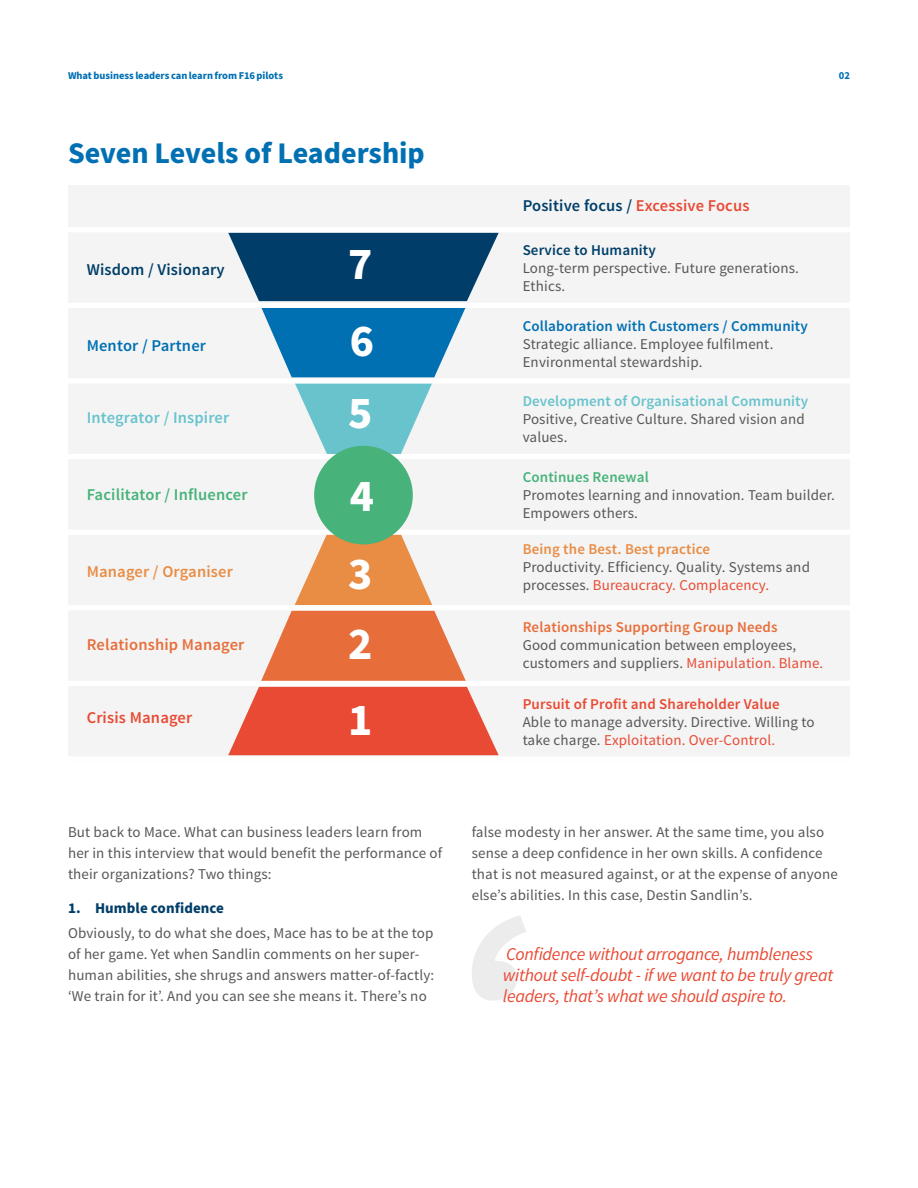
<style>
.page{position:relative;width:918px;height:1188px;background:#fff}
.page>*{position:absolute;margin:0;border:0;box-sizing:border-box;transform-origin:0 0}
.t1{font:700 45.6px/77.2px "Source Sans Pro";color:#fff}
.t2{font:700 30px "Source Sans Pro";color:#0070b3}
.t3{font:italic 18px/21px "Source Sans Pro";letter-spacing:-.02em;color:#e94a34}
.t4{font:600 16.5px "Source Sans Pro";letter-spacing:.01em;color:#003e69}
.t5{font:600 16.5px "Source Sans Pro";letter-spacing:.01em;color:#47b27a}
.t6{font:600 16.5px "Source Sans Pro";letter-spacing:.01em;color:#68c3cd}
.t7{font:600 16.5px "Source Sans Pro";letter-spacing:.01em;color:#e76e3b}
.t8{font:600 16.5px "Source Sans Pro";letter-spacing:.01em;color:#e98c44}
.t9{font:600 16.5px "Source Sans Pro";letter-spacing:.01em;color:#0070b3}
.t10{font:600 16.5px "Source Sans Pro";letter-spacing:.01em;color:#e94a34}
.t11{font:15px/21px "Source Sans Pro";letter-spacing:.01em;color:#575756}
.t12{font:600 15px "Source Sans Pro";letter-spacing:.01em;color:#0070b3}
.t13{font:600 15px "Source Sans Pro";letter-spacing:.01em;color:#68c3cd}
.t14{font:600 15px "Source Sans Pro";letter-spacing:.01em;color:#e94a34}
.t15{font:600 15px "Source Sans Pro";letter-spacing:.01em;color:#e76e3b}
.t16{font:600 15px "Source Sans Pro";letter-spacing:.01em;color:#e98c44}
.t17{font:700 15px "Source Sans Pro";letter-spacing:.005em;color:#003e69}
.t18{font:600 15px "Source Sans Pro";letter-spacing:.01em;color:#003e69}
.t19{font:600 15px "Source Sans Pro";letter-spacing:.01em;color:#47b27a}
.t20{font:700 10.5px "Source Sans Pro";letter-spacing:-.005em;color:#0070b3}
.s1{color:#e94a34}
</style>
<div class="page">
<div style="left:68px;top:185px;width:782px;height:577px;background:#f4f4f4"></div>
<svg style="left:228px;top:233px;width:271px;height:68px;background:#1c5379"></svg>
<svg style="left:261px;top:308px;width:205px;height:69px;background:#2584bd"></svg>
<svg style="left:228px;top:687px;width:271px;height:68px;background:#ea5e4a"></svg>
<svg style="left:261px;top:611px;width:205px;height:70px;background:#e98257"></svg>
<svg style="left:295px;top:384px;width:137px;height:221px"></svg>
<div style="left:0;top:303px;width:878px;height:5px;background:#fff"></div>
<div style="left:0;top:227px;width:878px;height:5px;background:#fff"></div>
<div style="left:0;top:756px;width:878px;height:6px;background:#fff"></div>
<div style="left:34px;top:378px;width:837px;height:6px;background:#fff"></div>
<div style="left:34px;top:454px;width:837px;height:5px;background:#fff"></div>
<div style="left:28px;top:530px;width:837px;height:5px;background:#fff"></div>
<div style="left:34px;top:605px;width:837px;height:5px;background:#fff"></div>
<div style="left:27px;top:681px;width:838px;height:5px;background:#fff"></div>
<div style="left:314px;top:446px;width:99px;height:98px;background:#47b27a;border-radius:50%"></div>
<svg style="left:472px;top:915px;width:54px;height:86px"></svg>
<p class="t20" style="left:68px;top:68px;width:217px">What business leaders can learn from F16 pilots</p>
<p class="t20" style="left:839px;top:68px;width:13px">02</p>
<h2 class="t2" style="left:68px;top:132px;width:358px">Seven Levels of Leadership</h2>
<p class="t4" style="left:87px;top:259px;width:140px">Wisdom / Visionary</p>
<p class="t9" style="left:87px;top:335px;width:121px">Mentor / Partner</p>
<p class="t6" style="left:87px;top:407px;width:144px">Integrator / Inspirer</p>
<p class="t5" style="left:87px;top:485px;width:162px">Facilitator / Influencer</p>
<p class="t8" style="left:87px;top:561px;width:148px">Manager / Organiser</p>
<p class="t7" style="left:87px;top:635px;width:159px">Relationship Manager</p>
<p class="t10" style="left:87px;top:707px;width:107px">Crisis Manager</p>
<h1 class="t1" style="left:348px;top:227px;width:27px">7<br>6</h1>
<h1 class="t1" style="left:348px;top:373px;width:27px;line-height:82.5px">5<br>4</h1>
<h1 class="t1" style="left:348px;top:541px;width:26px;line-height:69.3px">3<br>2</h1>
<h1 class="t1" style="left:348px;top:683px;width:26px">1</h1>
<p class="t4" style="left:523px;top:195px;width:228px">Positive focus / <span class="s1">Excessive Focus</span></p>
<p class="t18" style="left:523px;top:240px;width:135px">Service to Humanity</p>
<p class="t11" style="left:523px;top:259px;width:278px;line-height:18px">Long-term perspective. Future generations.<br>Ethics.</p>
<p class="t12" style="left:523px;top:316px;width:287px">Collaboration with Customers / Community</p>
<p class="t11" style="left:523px;top:335px;width:252px;line-height:18px">Strategic alliance. Employee fulfilment.<br>Environmental stewardship.</p>
<p class="t13" style="left:523px;top:392px;width:287px">Development of Organisational Community</p>
<p class="t11" style="left:523px;top:410px;width:284px;line-height:18px">Positive, Creative Culture. Shared vision and values.</p>
<p class="t19" style="left:523px;top:467px;width:128px">Continues Renewal</p>
<p class="t11" style="left:523px;top:486px;width:314px;line-height:18px">Promotes learning and innovation. Team builder.<br>Empowers others.</p>
<p class="t16" style="left:523px;top:540px;width:189px">Being the Best. Best practice</p>
<p class="t11" style="left:523px;top:559px;width:289px;line-height:18px">Productivity. Efficiency. Quality. Systems and processes. <span class="s1">Bureaucracy. Complacency.</span></p>
<p class="t15" style="left:523px;top:617px;width:256px">Relationships Supporting Group Needs</p>
<p class="t11" style="left:523px;top:636px;width:302px;line-height:18px">Good communication between employees, customers and suppliers. <span class="s1">Manipulation. Blame.</span></p>
<p class="t14" style="left:523px;top:694px;width:259px">Pursuit of Profit and Shareholder Value</p>
<p class="t11" style="left:523px;top:713px;width:293px;line-height:18px">Able to manage adversity. Directive. Willing to take charge. <span class="s1">Exploitation. Over-Control.</span></p>
<p class="t11" style="left:68px;top:822px;width:376px">But back to Mace. What can business leaders learn from her in this interview that would benefit the performance of their organizations? Two things:</p>
<p class="t17" style="left:68px;top:898px;width:158px">1. Humble confidence</p>
<p class="t11" style="left:68px;top:923px;width:368px">Obviously, to do what she does, Mace has to be at the top of her game. Yet when Sandlin comments on her super&shy;human abilities, she shrugs and answers matter-of-factly: ‘We train for it’. And you can see she means it. There’s no</p>
<p class="t11" style="left:472px;top:822px;width:368px">false modesty in her answer. At the same time, you also sense a deep confidence in her own skills. A confidence that is not measured against, or at the expense of anyone else’s abilities. In this case, Destin Sandlin’s.</p>
<p class="t3" style="left:503px;top:943px;width:332px">Confidence without arrogance, humbleness without self-doubt - if we want to be truly great leaders, that’s what we should aspire to.</p>
</div>
